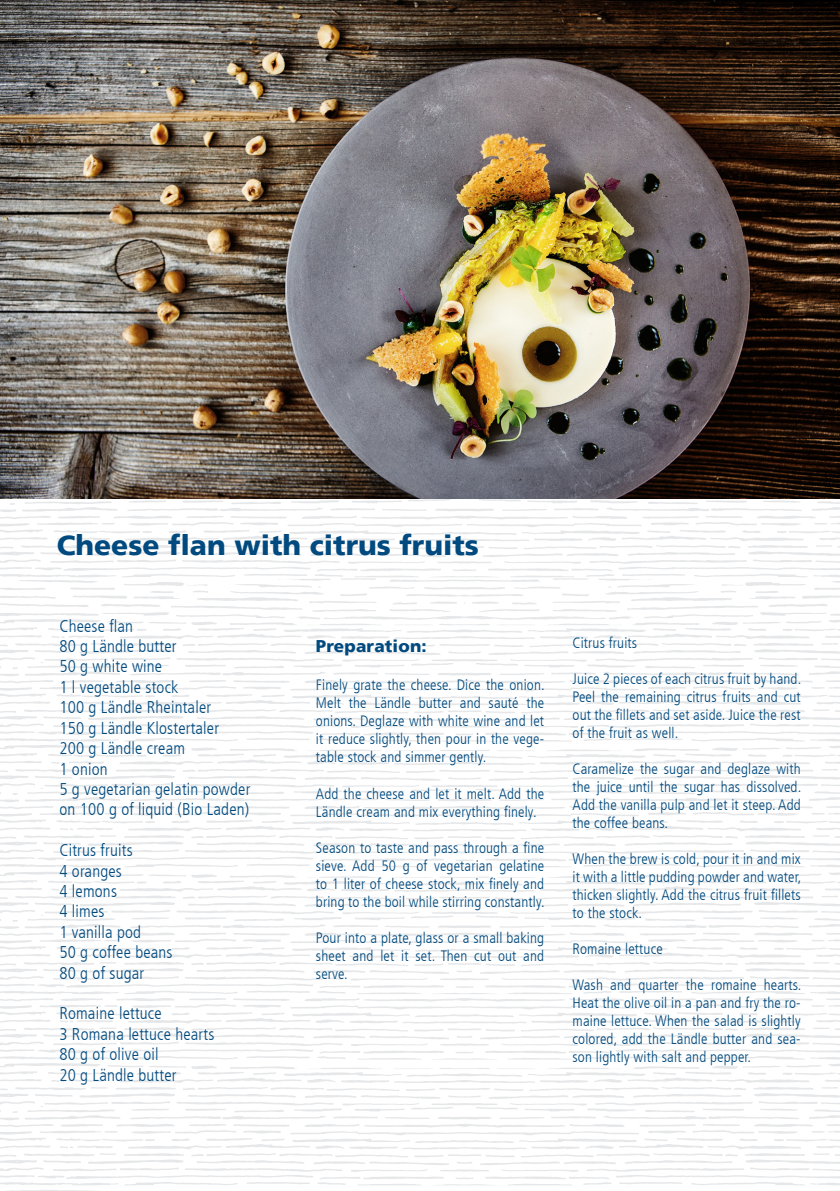
<style>
.page{position:relative;width:840px;height:1191px;background:#fff}
.page>*{position:absolute;margin:0;border:0;box-sizing:border-box;transform-origin:0 0}
.t1{font:900 28px "Frutiger LT";color:#004a7f}
.t2{font:300 condensed 17px "Frutiger LT";letter-spacing:.01em;color:#004a7f}
.t3{font:900 17px "Frutiger LT";letter-spacing:.01em;color:#004a7f}
.t4{font:300 condensed 15px/18px "Frutiger LT";letter-spacing:.01em;color:#004a7f;text-align:justify}
</style>
<div class="page">
<img style="left:0;top:498px;width:839px;height:693px">
<img style="left:0;top:0;width:839px;height:498px">
<p class="t1" style="left:57px;top:528px;width:423px">Cheese flan with citrus fruits</p>
<p class="t2" style="left:59px;top:616px;width:75px">Cheese flan</p>
<p class="t2" style="left:59px;top:636px;width:119px">80 g Ländle butter</p>
<p class="t2" style="left:59px;top:657px;width:104px">50 g white wine</p>
<p class="t2" style="left:59px;top:677px;width:120px">1 l vegetable stock</p>
<p class="t2" style="left:59px;top:697px;width:153px">100 g Ländle Rheintaler</p>
<p class="t2" style="left:59px;top:718px;width:161px">150 g Ländle Klostertaler</p>
<p class="t2" style="left:59px;top:738px;width:127px">200 g Ländle cream</p>
<p class="t2" style="left:59px;top:759px;width:50px">1 onion</p>
<p class="t2" style="left:59px;top:779px;width:192px">5 g vegetarian gelatin powder</p>
<p class="t2" style="left:59px;top:799px;width:191px">on 100 g of liquid (Bio Laden)</p>
<p class="t2" style="left:59px;top:840px;width:75px">Citrus fruits</p>
<p class="t2" style="left:59px;top:861px;width:64px">4 oranges</p>
<p class="t2" style="left:59px;top:881px;width:59px">4 lemons</p>
<p class="t2" style="left:59px;top:901px;width:47px">4 limes</p>
<p class="t2" style="left:59px;top:922px;width:83px">1 vanilla pod</p>
<p class="t2" style="left:59px;top:942px;width:115px">50 g coffee beans</p>
<p class="t2" style="left:59px;top:963px;width:86px">80 g of sugar</p>
<p class="t2" style="left:59px;top:1003px;width:104px">Romaine lettuce</p>
<p class="t2" style="left:59px;top:1024px;width:156px">3 Romana lettuce hearts</p>
<p class="t2" style="left:59px;top:1044px;width:101px">80 g of olive oil</p>
<p class="t2" style="left:59px;top:1065px;width:119px">20 g Ländle butter</p>
<p class="t3" style="left:316px;top:636px;width:112px">Preparation:</p>
<p class="t4" style="left:316px;top:676px;width:230px">Finely grate the cheese. Dice the onion.<br>Melt the Ländle butter and sauté the onions. Deglaze with white wine and let it reduce slightly, then pour in the vege&shy;table stock and simmer gently.</p>
<p class="t4" style="left:316px;top:784px;width:229px">Add the cheese and let it melt. Add the<br>Ländle cream and mix everything finely.</p>
<p class="t4" style="left:316px;top:838px;width:230px">Season to taste and pass through a fine sieve. Add 50 g of vegetarian gelatine to 1 liter of cheese stock, mix finely and bring to the boil while stirring constantly.</p>
<p class="t4" style="left:316px;top:928px;width:229px">Pour into a plate, glass or a small baking sheet and let it set. Then cut out and serve.</p>
<p class="t4" style="left:572px;top:634px;width:66px">Citrus fruits</p>
<p class="t4" style="left:572px;top:670px;width:230px">Juice 2 pieces of each citrus fruit by hand.<br>Peel the remaining citrus fruits and cut out the fillets and set aside. Juice the rest of the fruit as well.</p>
<p class="t4" style="left:572px;top:760px;width:230px">Caramelize the sugar and deglaze with the juice until the sugar has dissolved.<br>Add the vanilla pulp and let it steep. Add the coffee beans.</p>
<p class="t4" style="left:572px;top:850px;width:230px">When the brew is cold, pour it in and mix it with a little pudding powder and water, thicken slightly. Add the citrus fruit fillets to the stock.</p>
<p class="t4" style="left:572px;top:940px;width:92px">Romaine lettuce</p>
<p class="t4" style="left:572px;top:976px;width:230px">Wash and quarter the romaine hearts.<br>Heat the olive oil in a pan and fry the ro&shy;maine lettuce. When the salad is slightly colored, add the Ländle butter and sea&shy;son lightly with salt and pepper.</p>
</div>
